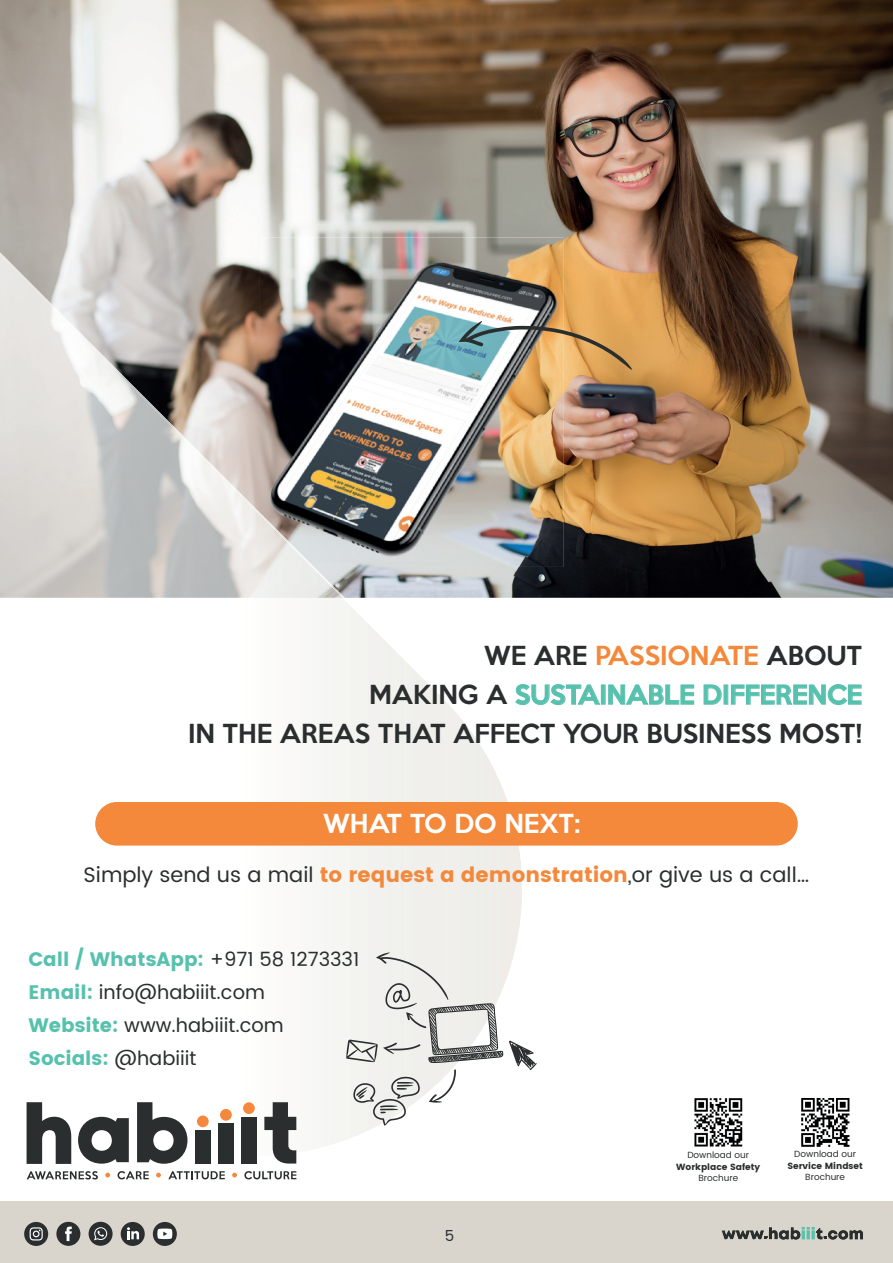
<style>
.page{position:relative;width:893px;height:1263px;background:#fff}
.page>*{position:absolute;margin:0;border:0;box-sizing:border-box;transform-origin:0 0}
.t1{font:500 24px/39px "Keep Calm";color:#2b2e2e;text-align:right}
.t2{font:500 24px "Keep Calm";color:#fff}
.t3{font:21px "Poppins";color:#2b2e2e}
.t4{font:19.5px/33px "Poppins";color:#2b2e2e}
.t5{font:15px "Poppins";color:#2b2e2e}
.t6{font:9px "Poppins";color:#2b2e2e}
.t7{font:9px "Poppins";color:#2b2e2e}
.s1{color:#f4883b}
.s2{color:#57c1ae}
</style>
<div class="page">
<img style="left:0;top:0;width:893px;height:598px">
<img style="left:0;top:351px;width:97px;height:247px">
<img style="left:97px;top:353px;width:49px;height:245px">
<img style="left:146px;top:403px;width:49px;height:195px">
<img style="left:195px;top:452px;width:49px;height:146px">
<img style="left:244px;top:502px;width:50px;height:96px">
<img style="left:294px;top:567px;width:18px;height:31px">
<svg style="left:26px;top:598px;width:498px;height:559px"></svg>
<img style="left:0;top:252px;width:99px;height:99px">
<img style="left:98px;top:350px;width:50px;height:53px">
<img style="left:147px;top:400px;width:51px;height:52px">
<img style="left:197px;top:450px;width:50px;height:52px">
<img style="left:246px;top:499px;width:14px;height:16px">
<img style="left:312px;top:567px;width:33px;height:31px">
<div style="left:0;top:1201px;width:893px;height:62px;background:#d9d4cc"></div>
<img style="left:260px;top:237px;width:303px;height:330px">
<img style="left:260px;top:513px;width:54px;height:54px">
<svg style="left:459px;top:319px;width:175px;height:52px"></svg>
<svg style="left:515px;top:684px;width:86px;height:21px"></svg>
<div style="left:601px;top:685px;width:4px;height:20px;border:1px solid #58c1ae"></div>
<svg style="left:608px;top:684px;width:86px;height:21px"></svg>
<svg style="left:703px;top:684px;width:19px;height:21px"></svg>
<div style="left:724px;top:685px;width:4px;height:20px;border:1px solid #58c1ae"></div>
<svg style="left:731px;top:684px;width:131px;height:21px"></svg>
<div style="left:218px;top:1123px;width:16px;height:41px;background:#2b2e2e"></div>
<div style="left:220px;top:1109px;width:12px;height:12px;background:#f4883c;border-radius:50%"></div>
<div style="left:195px;top:1130px;width:16px;height:34px;background:#2b2e2e"></div>
<div style="left:197px;top:1115px;width:12px;height:12px;background:#f4883c;border-radius:50%"></div>
<div style="left:241px;top:1117px;width:16px;height:47px;background:#2b2e2e"></div>
<div style="left:243px;top:1102px;width:12px;height:12px;background:#f4883c;border-radius:50%"></div>
<svg style="left:78px;top:1117px;width:51px;height:47px"></svg>
<svg style="left:27px;top:1102px;width:44px;height:62px"></svg>
<svg style="left:137px;top:1102px;width:50px;height:62px"></svg>
<svg style="left:27px;top:1171px;width:71px;height:8px"></svg>
<svg style="left:244px;top:1171px;width:52px;height:8px"></svg>
<svg style="left:118px;top:1171px;width:31px;height:8px"></svg>
<svg style="left:168px;top:1171px;width:57px;height:8px"></svg>
<svg style="left:105px;top:1173px;width:5px;height:4px"></svg>
<svg style="left:156px;top:1173px;width:5px;height:4px"></svg>
<svg style="left:232px;top:1173px;width:5px;height:4px"></svg>
<svg style="left:264px;top:1102px;width:32px;height:61px"></svg>
<img style="left:801px;top:1098px;width:48px;height:48px">
<img style="left:694px;top:1098px;width:48px;height:48px">
<div style="left:95px;top:802px;width:703px;height:44px;background:#f4883b;border-radius:22px"></div>
<svg style="left:353px;top:1076px;width:67px;height:50px"></svg>
<svg style="left:509px;top:1040px;width:28px;height:30px"></svg>
<svg style="left:429px;top:1069px;width:27px;height:33px"></svg>
<svg style="left:346px;top:952px;width:157px;height:111px"></svg>
<div style="left:24px;top:1222px;width:24px;height:24px;background:#2b2e2e;border-radius:50%"></div>
<svg style="left:30px;top:1227px;width:13px;height:13px"></svg>
<div style="left:56px;top:1222px;width:24px;height:24px;background:#2b2e2e;border-radius:50%"></div>
<svg style="left:65px;top:1226px;width:7px;height:15px"></svg>
<div style="left:89px;top:1222px;width:24px;height:24px;background:#2b2e2e;border-radius:50%"></div>
<svg style="left:94px;top:1227px;width:13px;height:13px"></svg>
<div style="left:121px;top:1222px;width:24px;height:24px;background:#2b2e2e;border-radius:50%"></div>
<svg style="left:127px;top:1227px;width:12px;height:12px"></svg>
<div style="left:153px;top:1222px;width:24px;height:24px;background:#2b2e2e;border-radius:50%"></div>
<svg style="left:157px;top:1228px;width:15px;height:11px"></svg>
<svg style="left:722px;top:1227px;width:141px;height:13px"></svg>
<p class="t1" style="left:188px;top:634px;width:675px">WE ARE <span class="s1">PASSIONATE</span> ABOUT<br>MAKING A <span class="s2">SUSTAINABLE DIFFERENCE<br></span>IN THE AREAS THAT AFFECT YOUR BUSINESS MOST!</p>
<p class="t2" style="left:323px;top:802px;width:258px">WHAT TO DO NEXT:</p>
<p class="t3" style="left:84px;top:859px;width:727px">Simply send us a mail <span class="s1">to request a demonstration</span>,or give us a call…</p>
<p class="t4" style="left:28px;top:943px;width:332px"><span class="s2">Call / WhatsApp:</span> +971 58 1273331<br><span class="s2">Email:</span> info@habiiit.com<br><span class="s2">Website:</span> www.habiiit.com<br><span class="s2">Socials:</span> @habiiit</p>
<p class="t5" style="left:445px;top:1225px;width:11px">5</p>
<p class="t6" style="left:687px;top:1149px;width:63px">Download our</p>
<p class="t7" style="left:676px;top:1161px;width:85px">Workplace Safety</p>
<p class="t6" style="left:698px;top:1172px;width:41px">Brochure</p>
<p class="t6" style="left:794px;top:1148px;width:63px">Download our</p>
<p class="t7" style="left:787px;top:1160px;width:77px">Service Mindset</p>
<p class="t6" style="left:805px;top:1171px;width:41px">Brochure</p>
</div>
